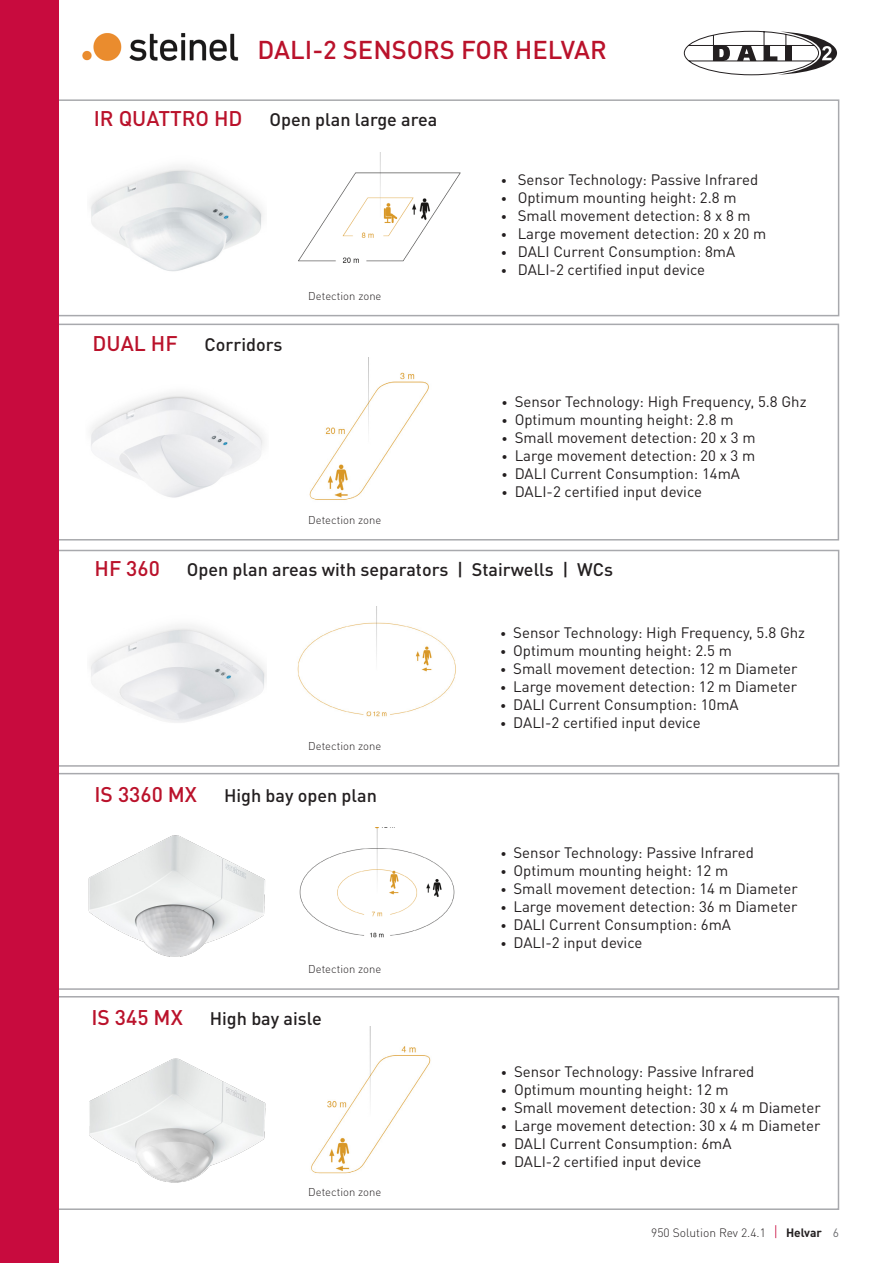
<style>
.page{position:relative;width:893px;height:1263px;background:#fff}
.page>*{position:absolute;margin:0;border:0;box-sizing:border-box;transform-origin:0 0}
.t1{font:500 25.5px "DIN Pro";color:#ba122b}
.t2{font:500 21px "DIN Pro";color:#ba122b}
.t3{font:500 18px "DIN Pro";color:#231f20}
.t4{font:15px "DIN Pro";color:#231f20}
.t5{font:300 12px "DIN Pro";color:#231f20}
.t6{font:300 11.25px "DIN Pro";color:#231f20}
.s1{font-size:12px}
.s2{font-size:15px;color:#c80b3e}
.s3{font-weight:700}
.s4{font-weight:400;color:#6c6d70}
</style>
<div class="page">
<div style="left:33px;top:996px;width:806px;height:214px;border:2px solid #a8a9ad"></div>
<div style="left:33px;top:773px;width:806px;height:217px;border:2px solid #a8a9ad"></div>
<div style="left:34px;top:550px;width:805px;height:217px;border:2px solid #a8a9ad"></div>
<div style="left:33px;top:324px;width:806px;height:216px;border:2px solid #a8a9ad"></div>
<div style="left:34px;top:99px;width:805px;height:217px;border:2px solid #a8a9ad"></div>
<div style="left:0;top:0;width:59px;height:1263px;background:#c80b3e"></div>
<img style="left:298px;top:152px;width:163px;height:111px">
<img style="left:90px;top:166px;width:173px;height:105px">
<img style="left:88px;top:835px;width:177px;height:122px">
<img style="left:90px;top:393px;width:174px;height:105px">
<img style="left:91px;top:625px;width:175px;height:98px">
<img style="left:89px;top:1058px;width:177px;height:125px">
<img style="left:309px;top:357px;width:120px;height:143px">
<img style="left:297px;top:606px;width:159px;height:111px">
<img style="left:299px;top:827px;width:156px;height:111px">
<img style="left:311px;top:1026px;width:120px;height:148px">
<img style="left:82px;top:33px;width:157px;height:28px">
<svg style="left:684px;top:30px;width:153px;height:46px"></svg>
<p class="t1" style="left:258px;top:29px;width:351px">DALI-2 SENSORS FOR HELVAR</p>
<p class="t2" style="left:94px;top:101px;width:150px">IR QUATTRO HD</p>
<p class="t3" style="left:269px;top:105px;width:170px">Open plan large area</p>
<p class="t2" style="left:93px;top:326px;width:87px">DUAL HF</p>
<p class="t3" style="left:205px;top:330px;width:79px">Corridors</p>
<p class="t6" style="left:308px;top:287px;width:75px">Detection zone</p>
<p class="t6" style="left:308px;top:511px;width:75px">Detection zone</p>
<p class="t4" style="left:501px;top:168px;width:259px"><span class="s1">•</span> Sensor Technology: Passive Infrared</p>
<p class="t4" style="left:501px;top:186px;width:237px"><span class="s1">•</span> Optimum mounting height: 2.8 m</p>
<p class="t4" style="left:501px;top:204px;width:251px"><span class="s1">•</span> Small movement detection: 8 x 8 m</p>
<p class="t4" style="left:501px;top:222px;width:267px"><span class="s1">•</span> Large movement detection: 20 x 20 m</p>
<p class="t4" style="left:501px;top:240px;width:236px"><span class="s1">•</span> DALI Current Consumption: 8mA</p>
<p class="t4" style="left:501px;top:258px;width:206px"><span class="s1">•</span> DALI-2 certified input device</p>
<p class="t4" style="left:502px;top:389px;width:306px"><span class="s1">•</span> Sensor Technology: High Frequency, 5.8 Ghz</p>
<p class="t4" style="left:502px;top:407px;width:233px"><span class="s1">•</span> Optimum mounting height: 2.8 m</p>
<p class="t4" style="left:502px;top:425px;width:256px"><span class="s1">•</span> Small movement detection: 20 x 3 m</p>
<p class="t4" style="left:502px;top:443px;width:255px"><span class="s1">•</span> Large movement detection: 20 x 3 m</p>
<p class="t4" style="left:502px;top:461px;width:240px"><span class="s1">•</span> DALI Current Consumption: 14mA</p>
<p class="t4" style="left:502px;top:479px;width:202px"><span class="s1">•</span> DALI-2 certified input device</p>
<p class="t2" style="left:94px;top:551px;width:67px">HF 360</p>
<p class="t3" style="left:187px;top:554px;width:428px">Open plan areas with separators | Stairwells | WCs</p>
<p class="t6" style="left:308px;top:737px;width:75px">Detection zone</p>
<p class="t2" style="left:94px;top:777px;width:104px">IS 3360 MX</p>
<p class="t3" style="left:224px;top:781px;width:154px">High bay open plan</p>
<p class="t6" style="left:308px;top:960px;width:75px">Detection zone</p>
<p class="t2" style="left:91px;top:1000px;width:93px">IS 345 MX</p>
<p class="t3" style="left:210px;top:1004px;width:114px">High bay aisle</p>
<p class="t6" style="left:308px;top:1183px;width:75px">Detection zone</p>
<p class="t4" style="left:500px;top:620px;width:306px"><span class="s1">•</span> Sensor Technology: High Frequency, 5.8 Ghz</p>
<p class="t4" style="left:500px;top:638px;width:233px"><span class="s1">•</span> Optimum mounting height: 2.5 m</p>
<p class="t4" style="left:500px;top:656px;width:299px"><span class="s1">•</span> Small movement detection: 12 m Diameter</p>
<p class="t4" style="left:500px;top:674px;width:299px"><span class="s1">•</span> Large movement detection: 12 m Diameter</p>
<p class="t4" style="left:500px;top:692px;width:240px"><span class="s1">•</span> DALI Current Consumption: 10mA</p>
<p class="t4" style="left:500px;top:710px;width:202px"><span class="s1">•</span> DALI-2 certified input device</p>
<p class="t4" style="left:500px;top:840px;width:255px"><span class="s1">•</span> Sensor Technology: Passive Infrared</p>
<p class="t4" style="left:500px;top:858px;width:229px"><span class="s1">•</span> Optimum mounting height: 12 m</p>
<p class="t4" style="left:500px;top:876px;width:299px"><span class="s1">•</span> Small movement detection: 14 m Diameter</p>
<p class="t4" style="left:500px;top:894px;width:299px"><span class="s1">•</span> Large movement detection: 36 m Diameter</p>
<p class="t4" style="left:500px;top:912px;width:232px"><span class="s1">•</span> DALI Current Consumption: 6mA</p>
<p class="t4" style="left:500px;top:930px;width:144px"><span class="s1">•</span> DALI-2 input device</p>
<p class="t4" style="left:501px;top:1059px;width:255px"><span class="s1">•</span> Sensor Technology: Passive Infrared</p>
<p class="t4" style="left:501px;top:1077px;width:229px"><span class="s1">•</span> Optimum mounting height: 12 m</p>
<p class="t4" style="left:501px;top:1095px;width:321px"><span class="s1">•</span> Small movement detection: 30 x 4 m Diameter</p>
<p class="t4" style="left:501px;top:1113px;width:321px"><span class="s1">•</span> Large movement detection: 30 x 4 m Diameter</p>
<p class="t4" style="left:501px;top:1131px;width:232px"><span class="s1">•</span> DALI Current Consumption: 6mA</p>
<p class="t4" style="left:501px;top:1149px;width:202px"><span class="s1">•</span> DALI-2 certified input device</p>
<p class="t5" style="left:651px;top:1224px;width:189px">950 Solution Rev 2.4.1 <span class="s2">|</span> <span class="s3">Helvar</span> <span class="s4">6</span></p>
</div>
